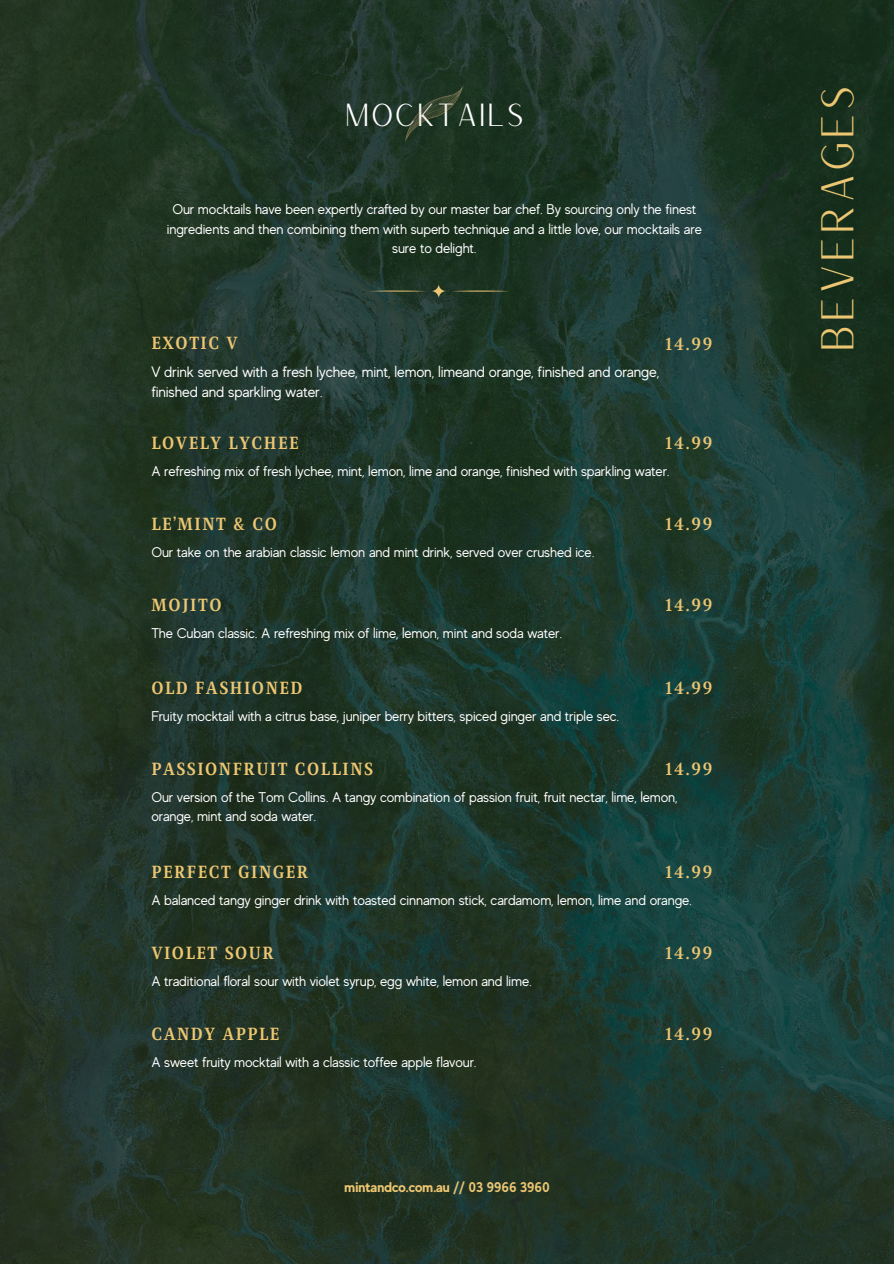
<style>
.page{position:relative;width:894px;height:1264px;background:#fff}
.page>*{position:absolute;margin:0;border:0;box-sizing:border-box;transform-origin:0 0}
.t1{font:44.7px "Versailles";color:#ecc672}
.t2{font:31.2px "Versailles";color:#fff}
.t3{font:700 18px "Singel";letter-spacing:.085em;color:#ecc672}
.t4{font:15px/20.2px "MADE Evolve Sans";letter-spacing:-.01em;color:#fff}
.t5{font:14.1px/19.2px "MADE Evolve Sans";letter-spacing:-.01em;color:#fff;text-align:center}
.t6{font:700 14.1px "MADE Evolve Sans";letter-spacing:-.01em;color:#ecc672}
</style>
<div class="page">
<img style="left:0;top:0;width:893px;height:1263px">
<img style="left:405px;top:85px;width:58px;height:56px">
<svg style="left:431px;top:284px;width:15px;height:14px"></svg>
<svg style="left:452px;top:290px;width:56px;height:1px"></svg>
<svg style="left:369px;top:290px;width:56px;height:1px"></svg>
<p class="t2" style="left:344px;top:95px;width:182px">MOCKTAILS</p>
<p class="t5" style="left:167px;top:200px;width:536px">Our mocktails have been expertly crafted by our master bar chef. By sourcing only the finest ingredients and then combining them with superb technique and a little love, our mocktails are sure to delight.</p>
<p class="t3" style="left:151px;top:332px;width:88px">EXOTIC V</p>
<p class="t4" style="left:151px;top:362px;width:509px">V drink served with a fresh lychee, mint, lemon, limeand orange, finished and orange, finished and sparkling water.</p>
<p class="t3" style="left:151px;top:432px;width:149px">LOVELY LYCHEE</p>
<p class="t5" style="left:151px;top:461px;width:519px">A refreshing mix of fresh lychee, mint, lemon, lime and orange, finished with sparkling water.</p>
<p class="t3" style="left:151px;top:513px;width:127px">LE’MINT &amp; CO</p>
<p class="t5" style="left:151px;top:543px;width:444px">Our take on the arabian classic lemon and mint drink, served over crushed ice.</p>
<p class="t3" style="left:665px;top:333px;width:49px">14.99</p>
<p class="t3" style="left:665px;top:432px;width:49px">14.99</p>
<p class="t3" style="left:665px;top:513px;width:49px">14.99</p>
<p class="t3" style="left:151px;top:594px;width:72px">MOJITO</p>
<p class="t5" style="left:151px;top:623px;width:412px">The Cuban classic. A refreshing mix of lime, lemon, mint and soda water.</p>
<p class="t3" style="left:665px;top:594px;width:49px">14.99</p>
<p class="t3" style="left:151px;top:677px;width:153px">OLD FASHIONED</p>
<p class="t5" style="left:151px;top:706px;width:469px">Fruity mocktail with a citrus base, juniper berry bitters, spiced ginger and triple sec.</p>
<p class="t3" style="left:151px;top:758px;width:223px">PASSIONFRUIT COLLINS</p>
<p class="t5" style="left:151px;top:787px;width:527px;text-align:left">Our version of the Tom Collins. A tangy combination of passion fruit, fruit nectar, lime, lemon, orange, mint and soda water.</p>
<p class="t3" style="left:665px;top:677px;width:49px">14.99</p>
<p class="t3" style="left:665px;top:758px;width:49px">14.99</p>
<p class="t3" style="left:151px;top:860px;width:158px">PERFECT GINGER</p>
<p class="t5" style="left:151px;top:890px;width:542px">A balanced tangy ginger drink with toasted cinnamon stick, cardamom, lemon, lime and orange.</p>
<p class="t3" style="left:151px;top:941px;width:124px">VIOLET SOUR</p>
<p class="t5" style="left:151px;top:971px;width:382px">A traditional floral sour with violet syrup, egg white, lemon and lime.</p>
<p class="t3" style="left:151px;top:1022px;width:130px">CANDY APPLE</p>
<p class="t5" style="left:151px;top:1052px;width:327px">A sweet fruity mocktail with a classic toffee apple flavour.</p>
<p class="t3" style="left:665px;top:860px;width:49px">14.99</p>
<p class="t3" style="left:665px;top:941px;width:49px">14.99</p>
<p class="t3" style="left:665px;top:1022px;width:49px">14.99</p>
<p class="t6" style="left:344px;top:1178px;width:206px">mintandco.com.au // 03 9966 3960</p>
<p class="t1" style="left:808px;top:353px;width:269px;rotate:-90deg">BEVERAGES</p>
</div>
